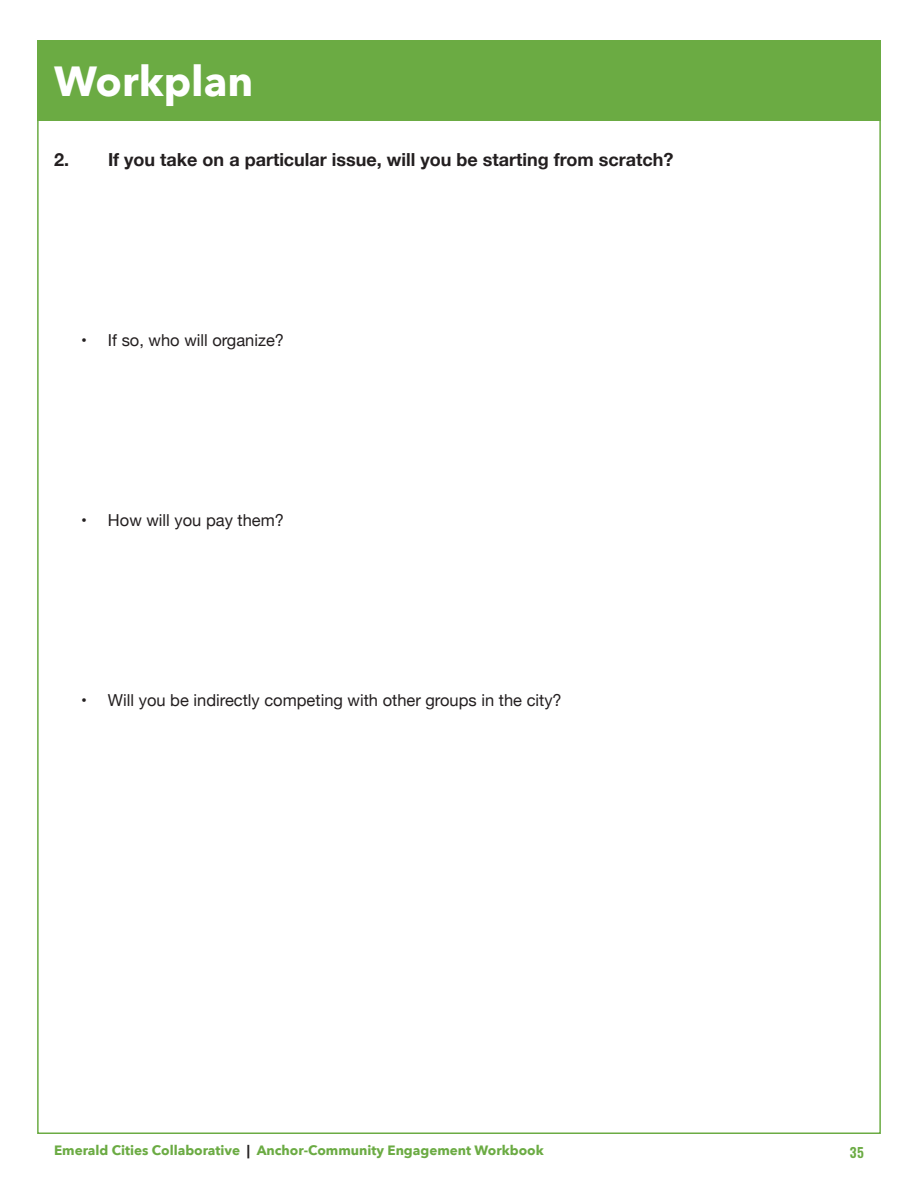
<style>
.page{position:relative;width:918px;height:1188px;background:#fff}
.page>*{position:absolute;margin:0;border:0;box-sizing:border-box;transform-origin:0 0}
.t1{font:700 42px "Avenir Next";color:#fff}
.t2{font:700 18px "Helvetica Neue";color:#231f20}
.t3{font:16.5px "Helvetica Neue";color:#231f20}
.t4{font:700 13.5px "Avenir Next";color:#6bab43}
.t5{font:600 13.5px "Oswald";color:#6bab43}
.s1{color:#231f20}
</style>
<div class="page">
<div style="left:37px;top:40px;width:844px;height:81px;background:#6bab43"></div>
<h1 class="t1" style="left:54px;top:45px;width:201px">Workplan</h1>
<p class="t2" style="left:54px;top:146px;width:621px">2. If you take on a particular issue, will you be starting from scratch?</p>
<p class="t3" style="left:81px;top:328px;width:205px">• If so, who will organize?</p>
<p class="t3" style="left:81px;top:508px;width:204px">• How will you pay them?</p>
<p class="t3" style="left:81px;top:688px;width:482px">• Will you be indirectly competing with other groups in the city?</p>
<p class="t4" style="left:54px;top:1139px;width:491px">Emerald Cities Collaborative <span class="s1">|</span> Anchor-Community Engagement Workbook</p>
<p class="t5" style="left:850px;top:1145px;width:16px">35</p>
</div>
